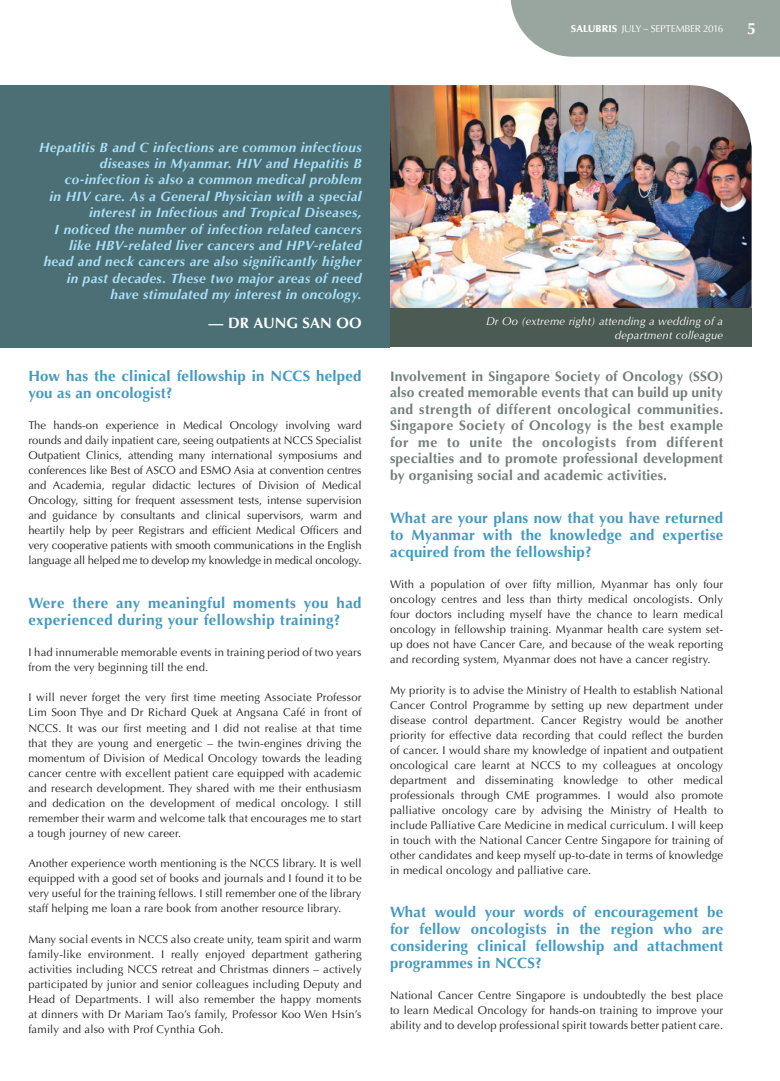
<style>
.page{position:relative;width:780px;height:1081px;background:#fff}
.page>*{position:absolute;margin:0;border:0;box-sizing:border-box;transform-origin:0 0}
.t1{font:700 16.25px "Optima LT Std";color:#fff}
.t2{font:700 15px/16.9px "Optima LT Std";letter-spacing:.015em;color:#4399c2;text-align:justify}
.t3{font:700 15px "Optima LT Std";letter-spacing:-.005em;color:#fff}
.t4{font:700 13.88px/16.5px "Optima LT Std";letter-spacing:.01em;color:#717f77;text-align:justify}
.t5{font:italic 700 13.5px/16.4px "Optima LT Std";letter-spacing:.025em;color:#aae0f9;text-align:right}
.t6{font:11.25px/15px "Optima LT Std";letter-spacing:.015em;color:#231f20;text-align:justify}
.t7{font:italic 11.25px/13.1px "Optima LT Std";letter-spacing:.015em;color:#fff;text-align:right}
.t8{font:10px "Optima LT Std";letter-spacing:-.04em;color:#fff}
.s1{font-weight:900}
</style>
<div class="page">
<div style="left:0;top:85px;width:390px;height:262px;background:#4b6f74"></div>
<img style="left:390px;top:85px;width:361px;height:223px">
<div style="left:390px;top:308px;width:361px;height:39px;background:#4b5a52"></div>
<svg style="left:510px;top:0;width:270px;height:57px;background:#9faba5"></svg>
<p class="t8" style="left:571px;top:23px;width:154px"><span class="s1">SALUBRIS</span> JULY – SEPTEMBER 2016</p>
<p class="t1" style="left:747px;top:19px;width:11px">5</p>
<p class="t5" style="left:39px;top:139px;width:324px">Hepatitis B and C infections are common infectious diseases in Myanmar. HIV and Hepatitis B co-infection is also a common medical problem<br>in HIV care. As a General Physician with a special interest in Infectious and Tropical Diseases,<br>I noticed the number of infection related cancers like HBV-related liver cancers and HPV-related head and neck cancers are also significantly higher in past decades. These two major areas of need have stimulated my interest in oncology.</p>
<p class="t3" style="left:208px;top:315px;width:154px">— DR AUNG SAN OO</p>
<p class="t7" style="left:486px;top:315px;width:239px">Dr Oo (extreme right) attending a wedding of a department colleague</p>
<h2 class="t2" style="left:28px;top:368px;width:335px">How has the clinical fellowship in NCCS helped you as an oncologist?</h2>
<p class="t6" style="left:28px;top:418px;width:335px">The hands-on experience in Medical Oncology involving ward rounds and daily inpatient care, seeing outpatients at NCCS Specialist Outpatient Clinics, attending many international symposiums and conferences like Best of ASCO and ESMO Asia at convention centres and Academia, regular didactic lectures of Division of Medical Oncology, sitting for frequent assessment tests, intense supervision and guidance by consultants and clinical supervisors, warm and heartily help by peer Registrars and efficient Medical Officers and very cooperative patients with smooth communications in the English language all helped me to develop my knowledge in medical oncology.</p>
<h2 class="t2" style="left:28px;top:594px;width:335px">Were there any meaningful moments you had experienced during your fellowship training?</h2>
<p class="t6" style="left:28px;top:644px;width:335px">I had innumerable memorable events in training period of two years from the very beginning till the end.</p>
<p class="t6" style="left:28px;top:690px;width:335px">I will never forget the very first time meeting Associate Professor Lim Soon Thye and Dr Richard Quek at Angsana Café in front of NCCS. It was our first meeting and I did not realise at that time that they are young and energetic – the twin-engines driving the momentum of Division of Medical Oncology towards the leading cancer centre with excellent patient care equipped with academic and research development. They shared with me their enthusiasm and dedication on the development of medical oncology. I still remember their warm and welcome talk that encourages me to start a tough journey of new career.</p>
<p class="t6" style="left:28px;top:856px;width:335px">Another experience worth mentioning is the NCCS library. It is well equipped with a good set of books and journals and I found it to be very useful for the training fellows. I still remember one of the library staff helping me loan a rare book from another resource library.</p>
<p class="t6" style="left:28px;top:932px;width:335px">Many social events in NCCS also create unity, team spirit and warm family-like environment. I really enjoyed department gathering activities including NCCS retreat and Christmas dinners – actively participated by junior and senior colleagues including Deputy and Head of Departments. I will also remember the happy moments at dinners with Dr Mariam Tao’s family, Professor Koo Wen Hsin’s family and also with Prof Cynthia Goh.</p>
<p class="t4" style="left:390px;top:368px;width:335px">Involvement in Singapore Society of Oncology (SSO) also created memorable events that can build up unity and strength of different oncological communities.<br>Singapore Society of Oncology is the best example for me to unite the oncologists from different specialties and to promote professional development by organising social and academic activities.</p>
<h2 class="t2" style="left:390px;top:510px;width:335px">What are your plans now that you have returned to Myanmar with the knowledge and expertise acquired from the fellowship?</h2>
<p class="t6" style="left:390px;top:576px;width:335px">With a population of over fifty million, Myanmar has only four oncology centres and less than thirty medical oncologists. Only four doctors including myself have the chance to learn medical oncology in fellowship training. Myanmar health care system set&shy;up does not have Cancer Care, and because of the weak reporting and recording system, Myanmar does not have a cancer registry.</p>
<p class="t6" style="left:390px;top:682px;width:335px">My priority is to advise the Ministry of Health to establish National Cancer Control Programme by setting up new department under disease control department. Cancer Registry would be another priority for effective data recording that could reflect the burden of cancer. I would share my knowledge of inpatient and outpatient oncological care learnt at NCCS to my colleagues at oncology department and disseminating knowledge to other medical professionals through CME programmes. I would also promote palliative oncology care by advising the Ministry of Health to include Palliative Care Medicine in medical curriculum. I will keep in touch with the National Cancer Centre Singapore for training of other candidates and keep myself up-to-date in terms of knowledge in medical oncology and palliative care.</p>
<h2 class="t2" style="left:390px;top:904px;width:335px">What would your words of encouragement be for fellow oncologists in the region who are considering clinical fellowship and attachment programmes in NCCS?</h2>
<p class="t6" style="left:390px;top:987px;width:335px">National Cancer Centre Singapore is undoubtedly the best place to learn Medical Oncology for hands-on training to improve your ability and to develop professional spirit towards better patient care.</p>
</div>
